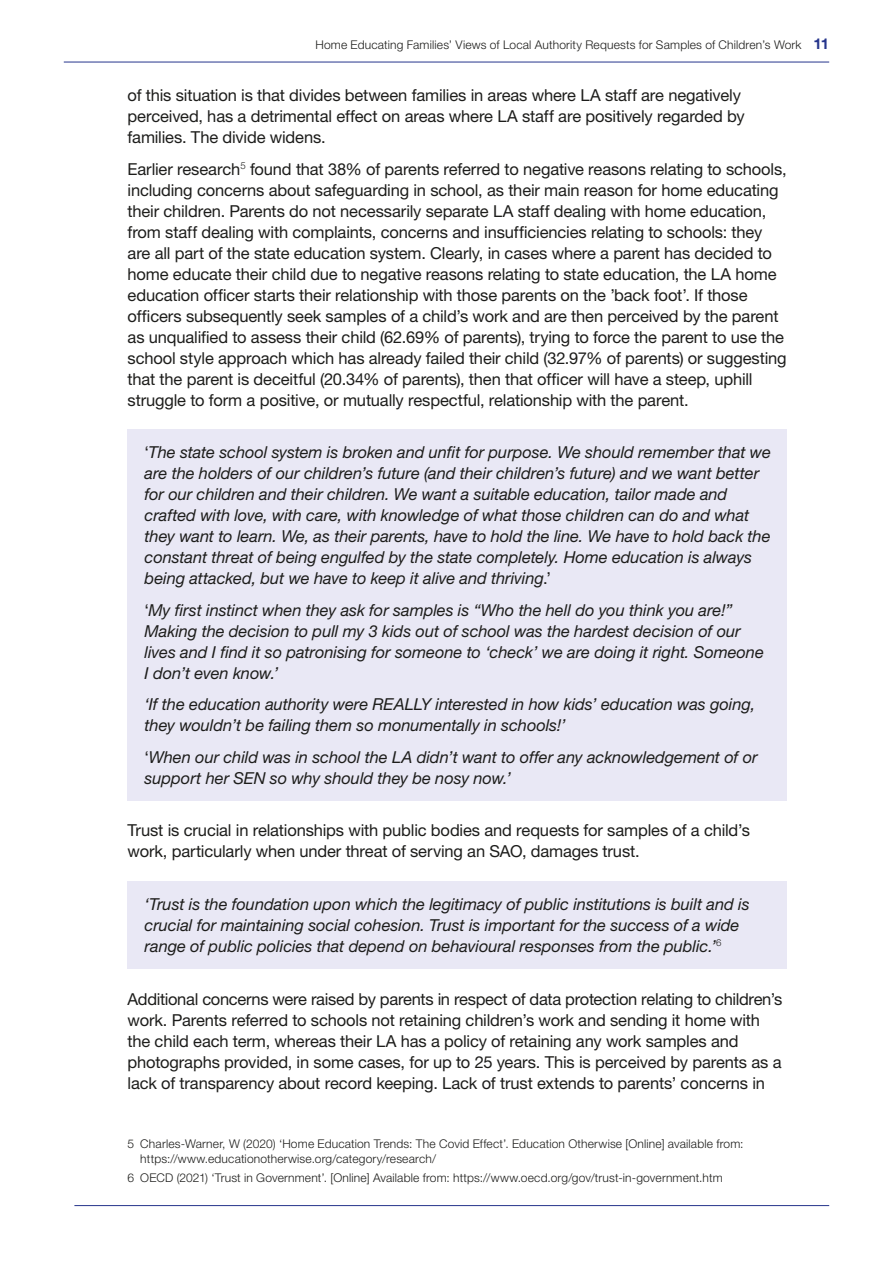
<style>
.page{position:relative;width:893px;height:1263px;background:#fff}
.page>*{position:absolute;margin:0;border:0;box-sizing:border-box;transform-origin:0 0}
.Para{font:16.5px/21px "Helvetica Neue LT Std";letter-spacing:-.01em;color:#1d1d1b}
.Para-2{font:italic 16.5px/21px "Helvetica Neue LT Std";letter-spacing:-.005em;color:#1d1d1b}
.Table_text{font:italic 16.5px/21px "Helvetica Neue LT Std";letter-spacing:-.005em;color:#1d1d1b}
.Footnote_text{font:300 12px/15px "Helvetica Neue LT Std";letter-spacing:.015em;color:#1d1d1b}
.s1{font-weight:700;font-size:15px;color:#26358c}
.s2{font-style:normal}
</style>
<div class="page">
<hr style="left:74px;top:1205px;width:755px;height:1px;background:#26358c">
<hr style="left:64px;top:62px;width:765px;height:1px;background:#26358c">
<div style="left:128px;top:429px;width:659px;height:372px;background:#e9e8f5"></div>
<div style="left:128px;top:881px;width:659px;height:88px;background:#e9e8f5"></div>
<p class="Footnote_text" style="left:315px;top:37px;width:515px">Home Educating Families’ Views of Local Authority Requests for Samples of Children’s Work <span class="s1">11</span></p>
<p class="Para" style="left:128px;top:84px;width:619px">of this situation is that divides between families in areas where LA staff are negatively perceived, has a detrimental effect on areas where LA staff are positively regarded by families. The divide widens.</p>
<p class="Para" style="left:128px;top:158px;width:661px">Earlier research<sup>5</sup> found that 38% of parents referred to negative reasons relating to schools, including concerns about safeguarding in school, as their main reason for home educating their children. Parents do not necessarily separate LA staff dealing with home education, from staff dealing with complaints, concerns and insufficiencies relating to schools: they are all part of the state education system. Clearly, in cases where a parent has decided to home educate their child due to negative reasons relating to state education, the LA home education officer starts their relationship with those parents on the ’back foot’. If those officers subsequently seek samples of a child’s work and are then perceived by the parent as unqualified to assess their child (62.69% of parents), trying to force the parent to use the school style approach which has already failed their child (32.97% of parents) or suggesting that the parent is deceitful (20.34% of parents), then that officer will have a steep, uphill struggle to form a positive, or mutually respectful, relationship with the parent.</p>
<p class="Para-2" style="left:145px;top:441px;width:628px"><span class="s2">‘</span>The state school system is broken and unfit for purpose. We should remember that we are the holders of our children’s future (and their children’s future) and we want better for our children and their children. We want a suitable education, tailor made and crafted with love, with care, with knowledge of what those children can do and what they want to learn. We, as their parents, have to hold the line. We have to hold back the constant threat of being engulfed by the state completely. Home education is always being attacked, but we have to keep it alive and thriving<span class="s2">.’</span></p>
<p class="Para-2" style="left:145px;top:599px;width:621px"><span class="s2">‘</span>My first instinct when they ask for samples is “Who the hell do you think you are!” Making the decision to pull my 3 kids out of school was the hardest decision of our lives and I find it so patronising for someone to ‘check’ we are doing it right. Someone I don’t even know.’</p>
<p class="Para-2" style="left:145px;top:693px;width:612px">‘If the education authority were REALLY interested in how kids’ education was going, they wouldn’t be failing them so monumentally in schools!’</p>
<p class="Para-2" style="left:145px;top:746px;width:615px"><span class="s2">‘</span>When our child was in school the LA didn’t want to offer any acknowledgement of or support her SEN so why should they be nosy now.’</p>
<p class="Para" style="left:128px;top:820px;width:624px">Trust is crucial in relationships with public bodies and requests for samples of a child’s work, particularly when under threat of serving an SAO, damages trust.</p>
<p class="Table_text" style="left:145px;top:893px;width:606px">‘Trust is the foundation upon which the legitimacy of public institutions is built and is crucial for maintaining social cohesion. Trust is important for the success of a wide range of public policies that depend on behavioural responses from the public.’<sup>6</sup></p>
<p class="Para" style="left:128px;top:988px;width:656px">Additional concerns were raised by parents in respect of data protection relating to children’s work. Parents referred to schools not retaining children’s work and sending it home with the child each term, whereas their LA has a policy of retaining any work samples and photographs provided, in some cases, for up to 25 years. This is perceived by parents as a lack of transparency about record keeping. Lack of trust extends to parents’ concerns in</p>
<p class="Footnote_text" style="left:140px;top:1136px;width:605px;text-indent:-13px">5 Charles-Warner, W (2020) ‘Home Education Trends: The Covid Effect’. Education Otherwise [Online] available from: https://www.educationotherwise.org/category/research/</p>
<p class="Footnote_text" style="left:128px;top:1170px;width:597px">6 OECD (2021) ‘Trust in Government’. [Online] Available from: https://www.oecd.org/gov/trust-in-government.htm</p>
</div>
